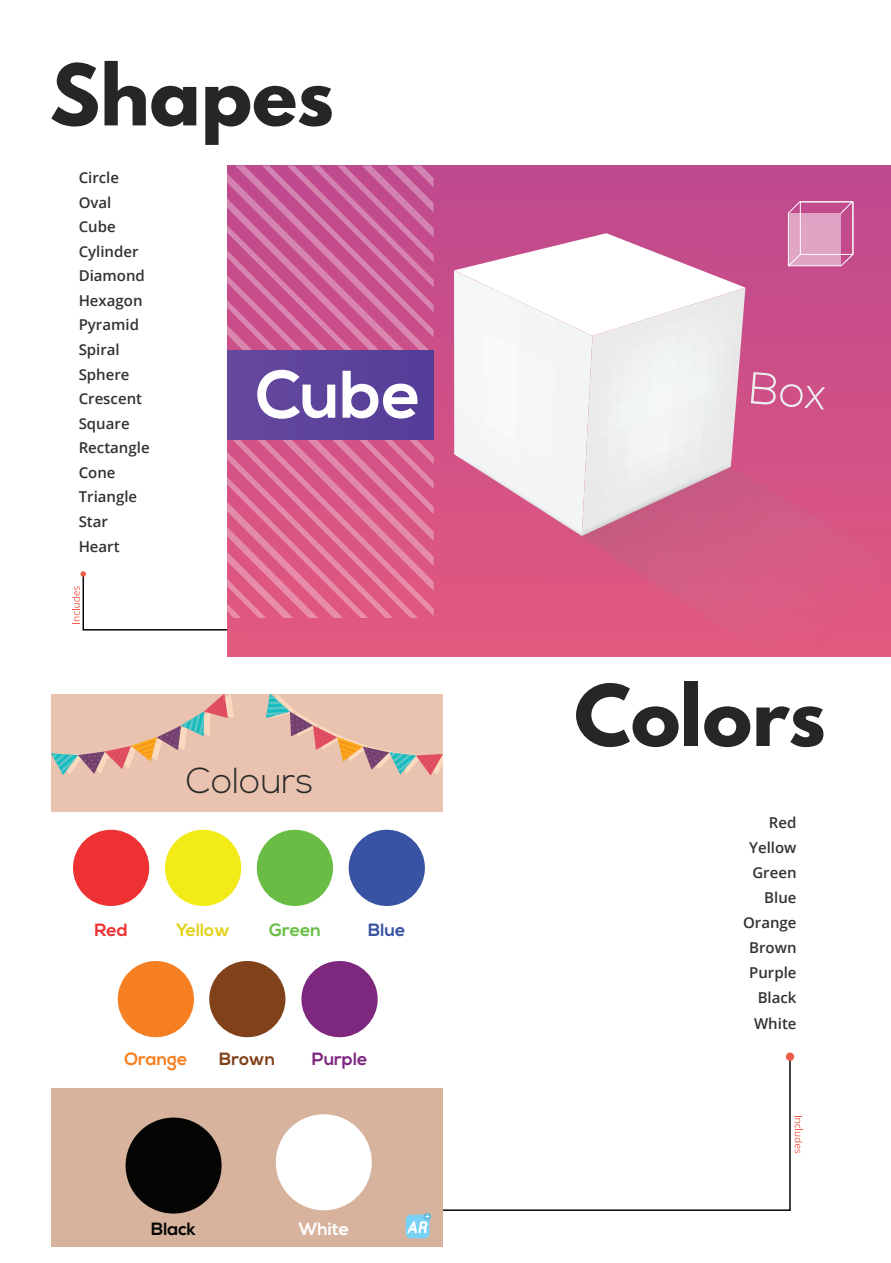
<style>
.page{position:relative;width:891px;height:1263px;background:#fff}
.page>*{position:absolute;margin:0;border:0;box-sizing:border-box;transform-origin:0 0}
.t1{font:700 75px "League Spartan";color:#252626}
.t2{font:700 67.2px "Nexa";color:#fff}
.t3{font:300 36.15px "Nexa";color:#292a29}
.t4{font:700 17.7px "Nexa";color:#e1d21d}
.t5{font:700 17.7px "Nexa";color:#f57f21}
.t6{font:700 17.7px "Nexa";color:#7d287e}
.t7{font:700 17.7px "Nexa";color:#69bd45}
.t8{font:700 17.7px "Nexa";color:#80411b}
.t9{font:700 17.7px "Nexa";color:#040503}
.t10{font:700 17.7px "Nexa";color:#fff}
.t11{font:700 17.7px "Nexa";color:#3853a3}
.t12{font:700 17.7px "Nexa";color:#ee3233}
.t13{font:600 15px/24.6px "Open Sans";color:#313232}
</style>
<div class="page">
<svg style="left:443px;top:1059px;width:348px;height:152px"></svg>
<div style="left:786px;top:1052px;width:8px;height:9px;background:#f15d4b;border-radius:50%"></div>
<svg style="left:795px;top:1116px;width:7px;height:37px"></svg>
<svg style="left:228px;top:165px;width:663px;height:491px"></svg>
<img style="left:522px;top:410px;width:369px;height:246px">
<svg style="left:72px;top:166px;width:806px;height:465px"></svg>
<div style="left:51px;top:694px;width:392px;height:553px;background:#eac3b0"></div>
<div style="left:51px;top:813px;width:392px;height:275px;background:#fff"></div>
<div style="left:51px;top:1088px;width:392px;height:159px;background:#d7b29d"></div>
<svg style="left:51px;top:693px;width:183px;height:82px"></svg>
<svg style="left:266px;top:693px;width:177px;height:82px"></svg>
<div style="left:73px;top:830px;width:76px;height:76px;background:#ee3233;border-radius:50%"></div>
<div style="left:165px;top:830px;width:76px;height:76px;background:#f2eb17;border-radius:50%"></div>
<div style="left:257px;top:830px;width:76px;height:76px;background:#69bd45;border-radius:50%"></div>
<div style="left:349px;top:830px;width:76px;height:76px;background:#3853a3;border-radius:50%"></div>
<div style="left:118px;top:961px;width:76px;height:76px;background:#f57f21;border-radius:50%"></div>
<div style="left:209px;top:961px;width:76px;height:76px;background:#80411b;border-radius:50%"></div>
<div style="left:276px;top:1114px;width:96px;height:96px;background:#fff;border-radius:50%"></div>
<div style="left:301px;top:961px;width:77px;height:76px;background:#7d287e;border-radius:50%"></div>
<div style="left:126px;top:1117px;width:96px;height:96px;background:#040503;border-radius:50%"></div>
<div style="left:406px;top:1214px;width:23px;height:24px;background:#78d2f6;border-radius:5px"></div>
<div style="left:424px;top:1213px;width:7px;height:7px;background:#6bb8d5;border-radius:50%"></div>
<svg style="left:407px;top:1214px;width:23px;height:19px"></svg>
<h1 class="t1" style="left:50px;top:36px;width:286px">Shapes</h1>
<p class="t13" style="left:79px;top:165px;width:68px">Circle<br>Oval<br>Cube<br>Cylinder<br>Diamond<br>Hexagon</p>
<p class="t13" style="left:79px;top:312px;width:72px">Pyramid<br>Spiral<br>Sphere<br>Crescent<br>Square<br>Rectangle<br>Cone<br>Triangle<br>Star<br>Heart</p>
<h2 class="t2" style="left:255px;top:356px;width:167px">Cube</h2>
<h3 class="t3" style="left:186px;top:760px;width:129px">Colours</h3>
<p class="t12" style="left:94px;top:920px;width:35px">Red</p>
<p class="t4" style="left:176px;top:920px;width:56px">Yellow</p>
<p class="t7" style="left:269px;top:920px;width:53px">Green</p>
<p class="t11" style="left:368px;top:920px;width:39px">Blue</p>
<p class="t5" style="left:124px;top:1049px;width:64px">Orange</p>
<p class="t8" style="left:219px;top:1049px;width:58px">Brown</p>
<p class="t6" style="left:312px;top:1049px;width:57px">Purple</p>
<p class="t9" style="left:151px;top:1219px;width:46px">Black</p>
<p class="t10" style="left:298px;top:1219px;width:52px">White</p>
<h1 class="t1" style="left:574px;top:657px;width:253px">Colors</h1>
<p class="t13" style="left:769px;top:810px;width:29px">Red</p>
<p class="t13" style="left:749px;top:835px;width:49px;line-height:25px">Yellow<br>Green</p>
<p class="t13" style="left:764px;top:885px;width:34px">Blue</p>
<p class="t13" style="left:749px;top:935px;width:49px">Brown</p>
<p class="t13" style="left:743px;top:910px;width:55px">Orange</p>
<p class="t13" style="left:749px;top:960px;width:49px">Purple</p>
<p class="t13" style="left:754px;top:985px;width:44px;line-height:25px">Black<br>White</p>
</div>
